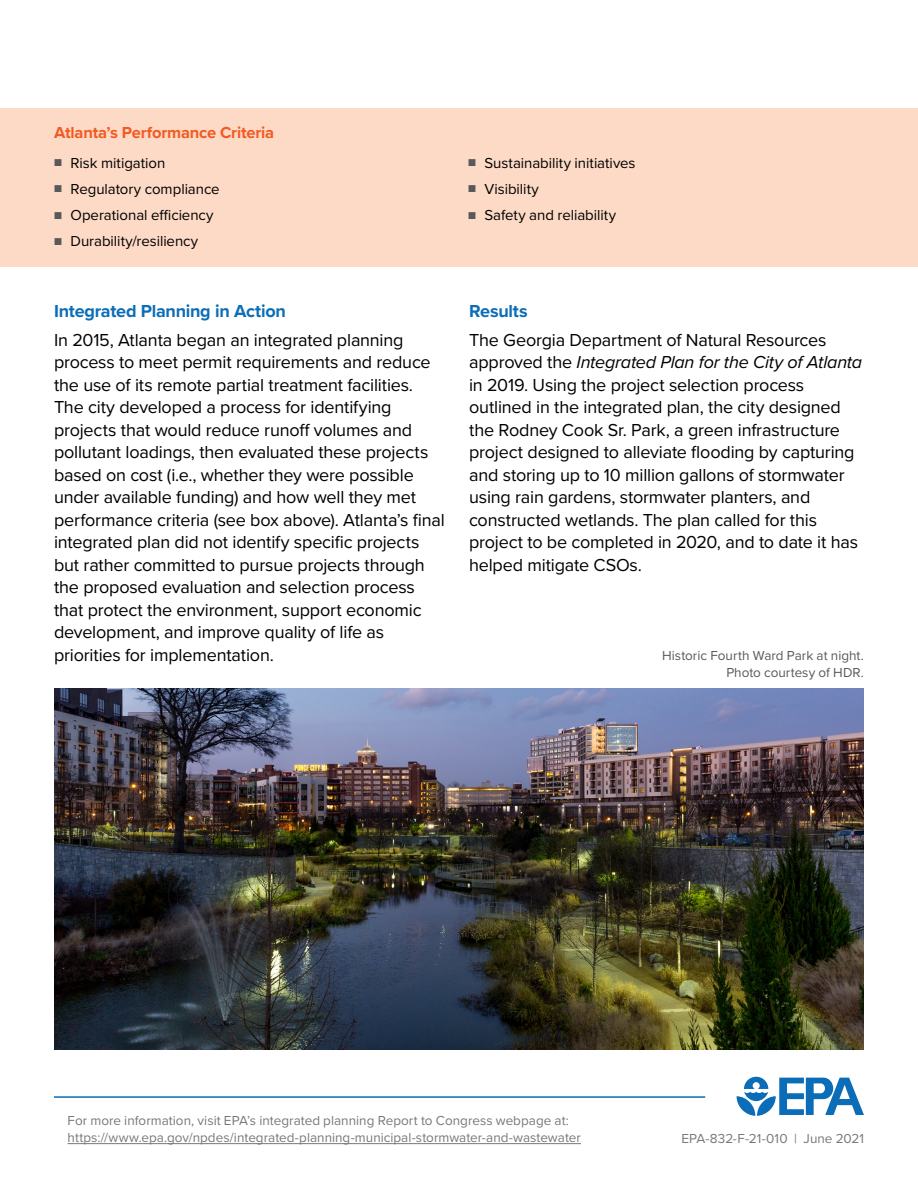
<style>
.page{position:relative;width:918px;height:1188px;background:#fff}
.page>*{position:absolute;margin:0;border:0;box-sizing:border-box;transform-origin:0 0}
.Mul-body{font:18px/22.5px "Proxima Nova";letter-spacing:-.01em;color:#000}
.Mul-H1{font:700 18px "Proxima Nova";letter-spacing:-.015em;color:#0b6db7}
.Callout-left{font:700 16.5px "Proxima Nova";letter-spacing:-.01em;color:#f15a22}
.t1{font:15px "Proxima Nova";letter-spacing:-.005em;color:#000}
.t2{font:13.5px/16.5px "Proxima Nova";color:#77787b}
.t3{font:13.5px/16.5px "Proxima Nova";color:#58595b;text-align:right}
.s1{font-size:12px;color:#58595b}
.s2{font-style:italic}
</style>
<div class="page">
<div style="left:0;top:108px;width:918px;height:159px;background:#fddac5"></div>
<hr style="left:68px;top:1143px;width:513px;height:1px;background:#77787b">
<svg style="left:737px;top:1077px;width:127px;height:39px"></svg>
<hr style="left:54px;top:1096px;width:651px;height:2px;background:#0b6db7">
<img style="left:54px;top:689px;width:810px;height:361px">
<p class="Callout-left" style="left:54px;top:121px;width:222px">Atlanta’s Performance Criteria</p>
<p class="t1" style="left:54px;top:151px;width:113px"><span class="s1">■</span> Risk mitigation</p>
<p class="t1" style="left:54px;top:178px;width:167px"><span class="s1">■</span> Regulatory compliance</p>
<p class="t1" style="left:54px;top:204px;width:161px"><span class="s1">■</span> Operational efficiency</p>
<p class="t1" style="left:54px;top:230px;width:146px"><span class="s1">■</span> Durability/resiliency</p>
<p class="Mul-H1" style="left:54px;top:297px;width:233px">Integrated Planning in Action</p>
<p class="Mul-body" style="left:54px;top:328px;width:392px">In 2015, Atlanta began an integrated planning process to meet permit requirements and reduce the use of its remote partial treatment facilities.<br>The city developed a process for identifying projects that would reduce runoff volumes and pollutant loadings, then evaluated these projects based on cost (i.e., whether they were possible under available funding) and how well they met performance criteria (see box above). Atlanta’s final integrated plan did not identify specific projects but rather committed to pursue projects through the proposed evaluation and selection process that protect the environment, support economic development, and improve quality of life as priorities for implementation.</p>
<p class="t1" style="left:468px;top:151px;width:169px"><span class="s1">■</span> Sustainability initiatives</p>
<p class="t1" style="left:468px;top:178px;width:72px"><span class="s1">■</span> Visibility</p>
<p class="t1" style="left:468px;top:204px;width:150px"><span class="s1">■</span> Safety and reliability</p>
<p class="Mul-H1" style="left:469px;top:297px;width:60px">Results</p>
<p class="Mul-body" style="left:469px;top:328px;width:395px">The Georgia Department of Natural Resources approved the <span class="s2">Integrated Plan for the City of Atlanta </span>in 2019. Using the project selection process outlined in the integrated plan, the city designed the Rodney Cook Sr. Park, a green infrastructure project designed to alleviate flooding by capturing and storing up to 10 million gallons of stormwater using rain gardens, stormwater planters, and constructed wetlands. The plan called for this project to be completed in 2020, and to date it has helped mitigate CSOs.</p>
<p class="t3" style="left:662px;top:647px;width:203px">Historic Fourth Ward Park at night.<br>Photo courtesy of HDR.</p>
<p class="t2" style="left:68px;top:1112px;width:515px">For more information, visit EPA’s integrated planning Report to Congress webpage at: https://www.epa.gov/npdes/integrated-planning-municipal-stormwater-and-wastewater</p>
<p class="t2" style="left:681px;top:1130px;width:184px">EPA-832-F-21-010 | June 2021</p>
</div>
